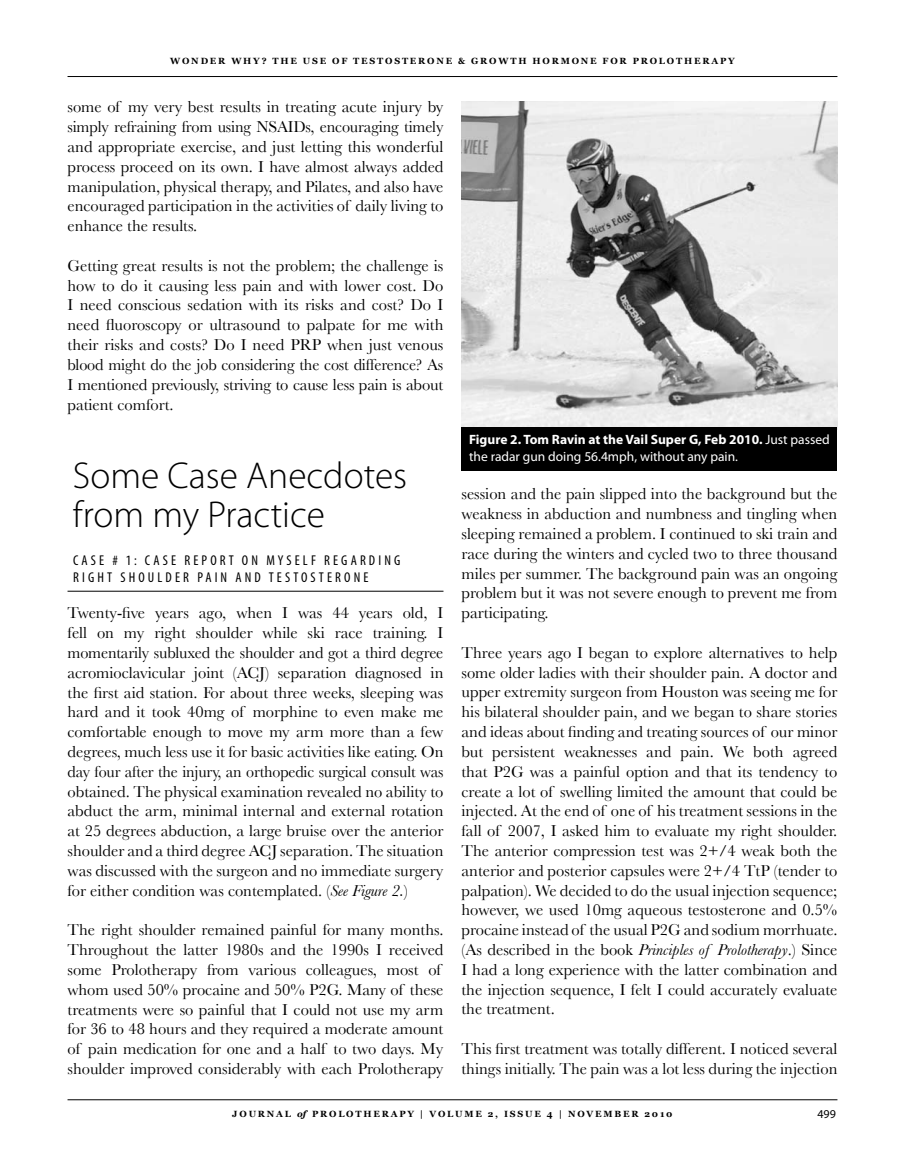
<style>
.page{position:relative;width:905px;height:1175px;background:#fff}
.page>*{position:absolute;margin:0;border:0;box-sizing:border-box;transform-origin:0 0}
.t1{font:300 37.5px/39px "Myriad Pro";color:#000}
.t2{font:16.5px/19.8px "Baskerville";color:#000;text-align:justify}
.t3{font:condensed 14.25px/17.1px "Myriad Pro";letter-spacing:.22em;color:#000}
.t4{font:13.5px/16.2px "Myriad Pro";color:#fff}
.t5{font:12px "Myriad Pro";color:#000}
.t6{font:700 9px "Georgia";letter-spacing:.2em;color:#000}
.s1{font-style:italic}
.s2{font-weight:700}
</style>
<div class="page">
<hr style="left:68px;top:76px;width:769px;height:1px;background:#000">
<hr style="left:68px;top:1099px;width:769px;height:1px;background:#000">
<hr style="left:68px;top:591px;width:375px;height:1px;background:#000">
<img style="left:461px;top:101px;width:376px;height:325px">
<div style="left:461px;top:426px;width:376px;height:44px;background:#000"></div>
<p class="t6" style="left:170px;top:56px;width:566px">WONDER WHY? THE USE OF TESTOSTERONE &amp; GROWTH HORMONE FOR PROLOTHERAPY</p>
<p class="t2" style="left:68px;top:97px;width:377px">some of my very best results in treating acute injury by simply refraining from using NSAIDs, encouraging timely and appropriate exercise, and just letting this wonderful process proceed on its own. I have almost always added manipulation, physical therapy, and Pilates, and also have encouraged participation in the activities of daily living to enhance the results.</p>
<p class="t2" style="left:68px;top:255px;width:377px">Getting great results is not the problem; the challenge is how to do it causing less pain and with lower cost. Do I need conscious sedation with its risks and cost? Do I need fluoroscopy or ultrasound to palpate for me with their risks and costs? Do I need PRP when just venous blood might do the job considering the cost difference? As I mentioned previously, striving to cause less pain is about patient comfort.</p>
<h1 class="t1" style="left:73px;top:455px;width:336px">Some Case Anecdotes from my Practice</h1>
<p class="t3" style="left:73px;top:552px;width:329px">CASE # 1: CASE REPORT ON MYSELF REGARDIN G<br>RIGHT SHOUL DER PAIN AN D TESTOSTERON E</p>
<p class="t2" style="left:68px;top:603px;width:377px">Twenty-five years ago, when I was 44 years old, I fell on my right shoulder while ski race training. I momentarily subluxed the shoulder and got a third degree acromioclavicular joint (ACJ) separation diagnosed in the first aid station. For about three weeks, sleeping was hard and it took 40mg of morphine to even make me comfortable enough to move my arm more than a few degrees, much less use it for basic activities like eating. On day four after the injury, an orthopedic surgical consult was obtained. The physical examination revealed no ability to abduct the arm, minimal internal and external rotation at 25 degrees abduction, a large bruise over the anterior shoulder and a third degree ACJ separation. The situation was discussed with the surgeon and no immediate surgery for either condition was contemplated. (<span class="s1">See Figure 2.</span>)</p>
<p class="t2" style="left:68px;top:920px;width:377px;text-align:left">The right shoulder remained painful for many months.<br>Throughout the latter 1980s and the 1990s I received some Prolotherapy from various colleagues, most of whom used 50% procaine and 50% P2G. Many of these treatments were so painful that I could not use my arm for 36 to 48 hours and they required a moderate amount of pain medication for one and a half to two days. My shoulder improved considerably with each Prolotherapy</p>
<p class="t4" style="left:469px;top:431px;width:362px"><span class="s2">Figure 2. Tom Ravin at the Vail Super G, Feb 2010.</span> Just passed the radar gun doing 56.4mph, without any pain.</p>
<p class="t2" style="left:461px;top:484px;width:377px">session and the pain slipped into the background but the weakness in abduction and numbness and tingling when sleeping remained a problem. I continued to ski train and race during the winters and cycled two to three thousand miles per summer. The background pain was an ongoing problem but it was not severe enough to prevent me from participating.</p>
<p class="t2" style="left:461px;top:642px;width:377px">Three years ago I began to explore alternatives to help some older ladies with their shoulder pain. A doctor and upper extremity surgeon from Houston was seeing me for his bilateral shoulder pain, and we began to share stories and ideas about finding and treating sources of our minor but persistent weaknesses and pain. We both agreed that P2G was a painful option and that its tendency to create a lot of swelling limited the amount that could be injected. At the end of one of his treatment sessions in the fall of 2007, I asked him to evaluate my right shoulder.<br>The anterior compression test was 2+/4 weak both the anterior and posterior capsules were 2+/4 TtP (tender to palpation). We decided to do the usual injection sequence; however, we used 10mg aqueous testosterone and 0.5% procaine instead of the usual P2G and sodium morrhuate. (As described in the book <span class="s1">Principles of Prolotherapy</span>.) Since I had a long experience with the latter combination and the injection sequence, I felt I could accurately evaluate the treatment.</p>
<p class="t2" style="left:461px;top:1038px;width:377px">This first treatment was totally different. I noticed several things initially. The pain was a lot less during the injection</p>
<p class="t6" style="left:232px;top:1109px;width:442px">JOURNAL <span class="s1">of</span> PROLOTHERAPY | VOLUME 2, ISSUE 4 | NOVEMBER 2010</p>
<p class="t5" style="left:817px;top:1106px;width:20px">499</p>
</div>
